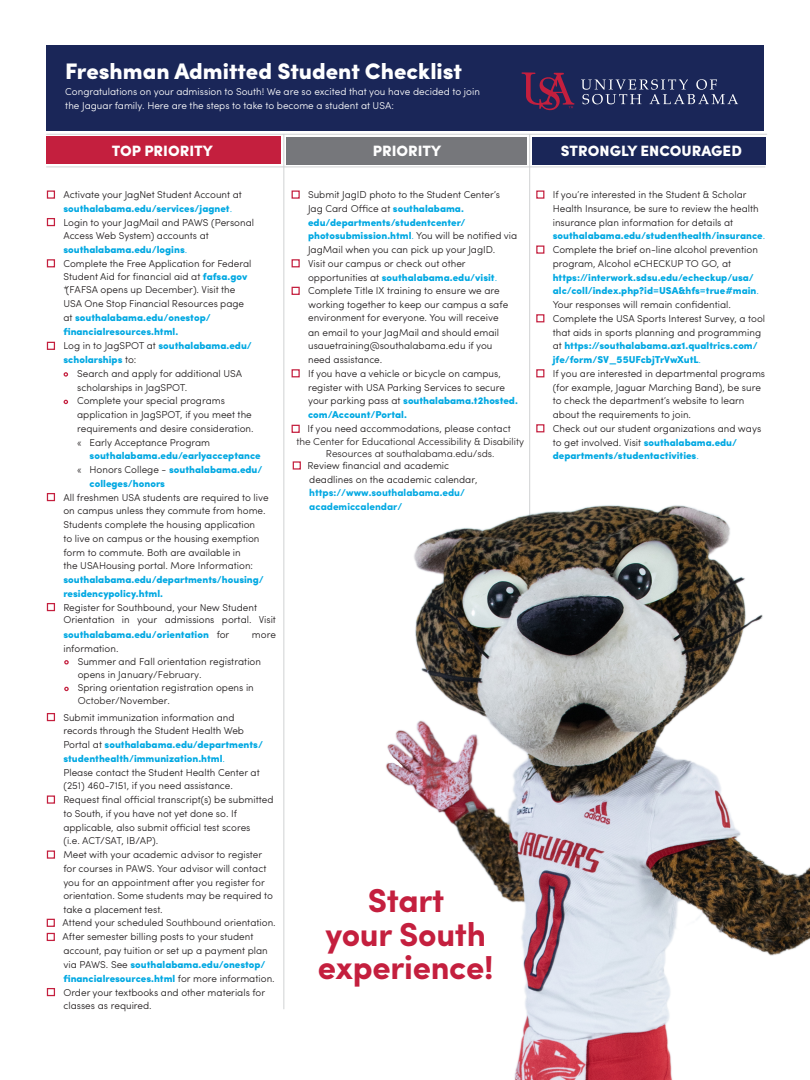
<style>
.page{position:relative;width:810px;height:1080px;background:#fff}
.page>*{position:absolute;margin:0;border:0;box-sizing:border-box;transform-origin:0 0}
.t1{font:700 33.25px/33.8px "Sofia Pro";letter-spacing:-.01em;color:#c41f3e;text-align:center}
.t2{font:900 22.5px "Sofia Pro";color:#fff}
.t3{font:900 15px "Sofia Pro";color:#fff}
.t4{font:300 10px/13.8px "Sofia Pro";color:#231f20}
.t5{font:900 10px/13.8px "Sofia Pro";color:#00a8e2}
.t6{font:300 10px/13.8px "Sofia Pro";color:#fff}
.t7{font:300 10px/12px "Sofia Pro";color:#231f20;text-align:center}
.t8{font:900 10px/13.4px "Sofia Pro";color:#00a8e2}
.s1{color:#c41f3e}
.s2{font-weight:900;color:#00a8e2}
.s3{color:#00a8e2}
.s4{font-style:inherit}
.s5{font-weight:300;color:#231f20}
.s6{font-weight:900;color:#c41f3e}
</style>
<div class="page">
<div style="left:287px;top:137px;width:240px;height:28px;background:#76777b"></div>
<div style="left:533px;top:137px;width:233px;height:28px;background:#1a2658"></div>
<div style="left:46px;top:45px;width:718px;height:86px;background:#1a2658"></div>
<hr style="left:284px;top:134px;width:1px;height:875px;background:#d1d2d4">
<hr style="left:529px;top:134px;width:1px;height:875px;background:#d1d2d4">
<img style="left:386px;top:505px;width:424px;height:575px">
<div style="left:46px;top:137px;width:235px;height:27px;background:#c41f3e"></div>
<hr style="left:46px;top:167px;width:719px;height:1px;background:#d1d2d4">
<hr style="left:46px;top:134px;width:721px;height:1px;background:#d1d2d4">
<svg style="left:581px;top:79px;width:157px;height:25px"></svg>
<svg style="left:522px;top:72px;width:52px;height:39px"></svg>
<h1 class="t2" style="left:65px;top:54px;width:398px">Freshman Admitted Student Checklist</h1>
<p class="t6" style="left:65px;top:84px;width:416px">Congratulations on your admission to South! We are so excited that you have decided to join the Jaguar family. Here are the steps to take to become a student at USA:</p>
<h2 class="t3" style="left:112px;top:138px;width:103px">TOP PRIORITY</h2>
<p class="t4" style="left:63px;top:187px;width:180px;text-indent:-16px"><span class="s1">■</span> Activate your JagNet Student Account at <span class="s2">southalabama.edu/services/jagnet</span><span class="s3">.</span></p>
<p class="t4" style="left:63px;top:215px;width:192px;text-indent:-16px"><span class="s1">■</span> Login to your JagMail and PAWS (Personal<br>Access Web System) accounts at <span class="s2">southalabama.edu/logins</span><span class="s3">.</span></p>
<p class="t4" style="left:47px;top:256px;width:206px"><span class="s1">■</span> Complete the Free Application for Federal</p>
<p class="t4" style="left:63px;top:269px;width:186px;line-height:13px">Student Aid for financial aid at <span class="s2">fafsa.gov </span><span class="s4">*</span>(FAFSA opens u<span class="s4">p December</span>). Visit the</p>
<p class="t5" style="left:63px;top:296px;width:182px"><span class="s5">USA One Stop Financial Resources page at</span> southalabama.edu/onestop/ financialresources.html.</p>
<p class="t5" style="left:63px;top:338px;width:190px;text-indent:-16px"><span class="s1">■</span> <span class="s5">Log in to JagSPOT at</span> southalabama.edu/ scholarships <span class="s5">to:</span></p>
<p class="t4" style="left:77px;top:366px;width:167px;text-indent:-14px"><span class="s6">•</span> Search and apply for additional USA scholarships in JagSPOT.</p>
<p class="t4" style="left:77px;top:393px;width:178px;text-indent:-14px"><span class="s6">•</span> Complete your special programs application in JagSPOT, if you meet the requirements and desire consideration.</p>
<p class="t5" style="left:90px;top:434px;width:173px;text-indent:-12px"><span class="s5">« Early Acceptance Program </span>southalabama.edu/earlyacceptance</p>
<p class="t5" style="left:90px;top:462px;width:174px;text-indent:-12px"><span class="s5">« Honors College -</span> southalabama.edu/ colleges/honors</p>
<p class="t4" style="left:63px;top:490px;width:207px;text-indent:-16px"><span class="s1">■</span> All freshmen USA students are required to live on campus unless they commute from home.<br>Students complete the housing application<br>to live on campus or the housing exemption form to commute. Both are available in<br>the USAHousing portal. More Information: <span class="s2">southalabama.edu/departments/housing/ residencypolicy.html.</span></p>
<p class="t4" style="left:63px;top:600px;width:214px;line-height:12.9px;text-indent:-16px"><span class="s1">■</span> Register for Southbound, your New Student<br>Orientation in your admissions portal. Visit</p>
<p class="t5" style="left:63px;top:627px;width:167px">southalabama.edu/orientation <span class="s5">for</span></p>
<p class="t4" style="left:252px;top:627px;width:26px">more</p>
<p class="t4" style="left:63px;top:641px;width:57px">information.</p>
<p class="t4" style="left:78px;top:654px;width:185px;line-height:12.9px;text-indent:-14px"><span class="s6">•</span> Summer and Fall orientation registration opens in January<span class="s4">/February</span>.</p>
<p class="t4" style="left:78px;top:681px;width:178px;line-height:12.9px;text-indent:-14px"><span class="s6">•</span> Spring orientation registration opens in<br><span class="s4">October/</span>November.</p>
<p class="t4" style="left:63px;top:710px;width:201px;text-indent:-16px"><span class="s1">■</span> Submit immunization information and records through the Student Health Web Portal at <span class="s2">southalabama.edu/departments/ studenthealth/immunization.html</span><span class="s3">.<br></span>Please contact the Student Health Center at (251) 460-7151, if you need assistance.</p>
<p class="t4" style="left:63px;top:792px;width:212px;text-indent:-16px"><span class="s1">■</span> Request final official transcript(s) be submitted to South, if you have not yet done so. If applicable, also submit official test scores<br>(i.e. ACT/SAT, IB/AP).</p>
<p class="t4" style="left:63px;top:847px;width:211px;text-indent:-16px"><span class="s1">■</span> Meet with your academic advisor to register for courses in PAWS. Your advisor will contact you for an appointment after you register for orientation. Some students may be required to take a placement test.</p>
<p class="t4" style="left:47px;top:915px;width:230px"><span class="s1">■</span> Attend your scheduled <span class="s4">Southbound</span> orientation.</p>
<p class="t4" style="left:63px;top:929px;width:213px;text-indent:-16px"><span class="s1">■</span> After semester billing posts to your student account, pay tuition or set up a payment plan via PAWS. See <span class="s2">southalabama.edu/onestop/ financialresources.html</span> for more information.</p>
<p class="t4" style="left:63px;top:985px;width:203px;text-indent:-16px"><span class="s1">■</span> Order your textbooks and other materials for classes as required.</p>
<h2 class="t3" style="left:373px;top:138px;width:70px">PRIORITY</h2>
<p class="t4" style="left:308px;top:187px;width:211px;text-indent:-16px"><span class="s1">■</span> Submit JagID photo to the Student Center’s Jag Card Office at <span class="s2">southalabama. edu/departments/studentcenter/ photosubmission.html</span><span class="s3">.</span> You will be notified via JagMail when you can pick up your JagID.</p>
<p class="t4" style="left:308px;top:256px;width:191px;text-indent:-16px"><span class="s1">■</span> Visit our campus or check out other opportunities at <span class="s2">southalabama.edu/visit</span><span class="s3">.</span></p>
<p class="t4" style="left:308px;top:283px;width:202px;line-height:13.4px;text-indent:-16px"><span class="s1">■</span> Complete Title IX training to ensure we are working together to keep our campus a safe environment for everyone. You <span class="s4">will</span> receive</p>
<p class="t4" style="left:308px;top:325px;width:193px">an email to your JagMail and should email usauetraining@southalabama.edu if you need assistance.</p>
<p class="t4" style="left:308px;top:366px;width:211px;text-indent:-16px"><span class="s1">■</span> If you have a vehicle or bicycle on campus, register with USA Parking Services to secure your parking pass at <span class="s2">southalabama.t2hosted. com/Account/Portal.</span></p>
<p class="t4" style="left:292px;top:421px;width:220px"><span class="s1">■</span> If you need accommodations, please contact</p>
<p class="t7" style="left:296px;top:435px;width:229px">the Center for Educational Accessibility &amp; Disability<br>Resources at southalabama.edu/sds.</p>
<p class="t4" style="left:293px;top:458px;width:158px"><span class="s1">■</span> Review financial and academic</p>
<p class="t8" style="left:309px;top:472px;width:170px"><span class="s5">deadlines on the academic calendar, </span>https://www.southalabama.edu/ academiccalendar/</p>
<h2 class="t3" style="left:561px;top:138px;width:183px">STRONGLY ENCOURAGED</h2>
<p class="t4" style="left:553px;top:187px;width:214px;text-indent:-16px"><span class="s1">■</span> If you’re interested in the Student &amp; Scholar Health Insurance, be sure to review the health insurance plan information for details at <span class="s2">southalabama.edu/studenthealth/insurance</span><span class="s3">.</span></p>
<p class="t4" style="left:553px;top:242px;width:208px;text-indent:-16px"><span class="s1">■</span> Complete the brief on-line alcohol prevention program, Alcohol eCHECKUP TO GO, at <span class="s2">https://interwork.sdsu.edu/echeckup/usa/ alc/coll/index.php?id=USA&amp;hfs=true#main</span><span class="s3">.<br></span>Your responses will remain confidential.</p>
<p class="t4" style="left:553px;top:311px;width:214px;text-indent:-16px"><span class="s1">■</span> Complete the USA Sports Interest Survey, a tool that aids in sports planning and programming at <span class="s2">https://southalabama.az1.qualtrics.com/ jfe/form/SV_55UFcbjTrVwXutL</span><span class="s3">.</span></p>
<p class="t4" style="left:553px;top:366px;width:214px;text-indent:-16px"><span class="s1">■</span> If you are interested in departmental programs (for example, Jaguar Marching Band), be sure to check the department’s website to learn about the requirements to join.</p>
<p class="t4" style="left:553px;top:421px;width:210px;text-indent:-16px"><span class="s1">■</span> Check out our student organizations and ways to get involved. Visit <span class="s2">southalabama.edu/ departments/studentactivities</span><span class="s3">.</span></p>
<p class="t1" style="left:318px;top:881px;width:177px">Start<br>your South experience!</p>
</div>
